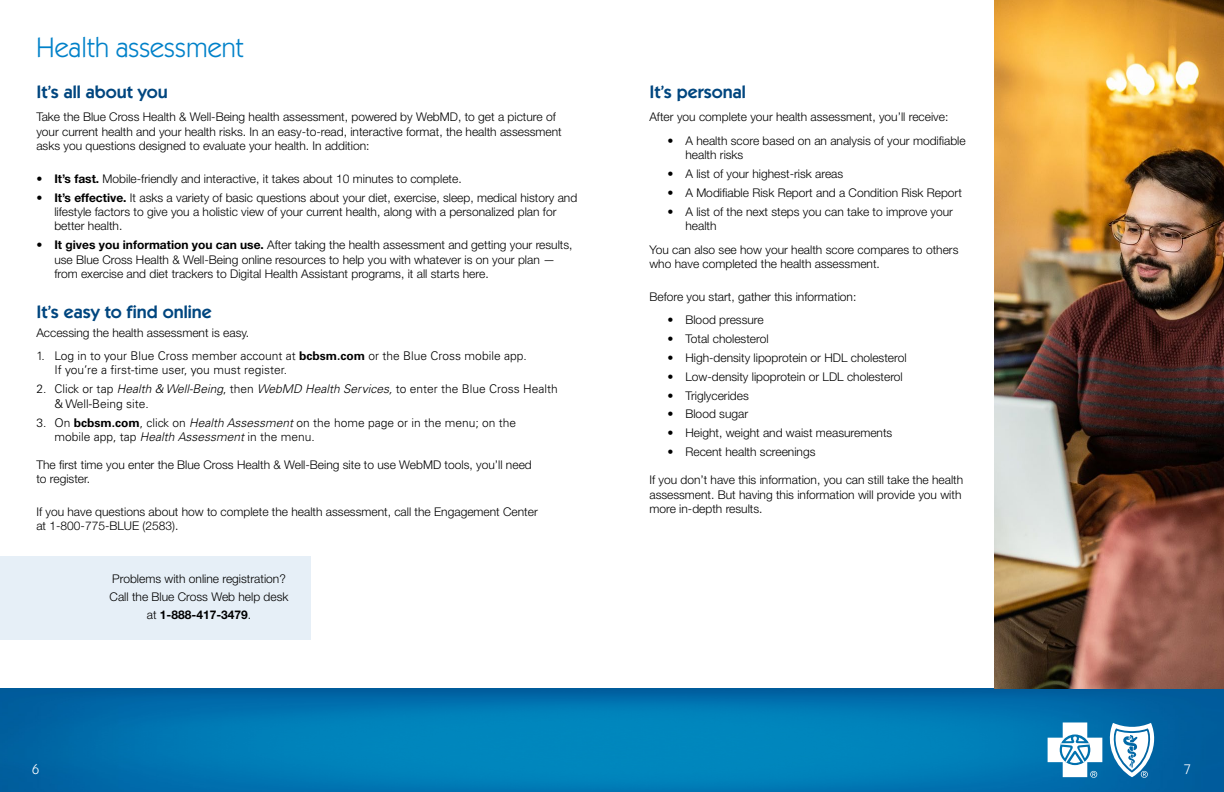
<style>
.page{position:relative;width:1224px;height:792px;background:#fff}
.page>*{position:absolute;margin:0;border:0;box-sizing:border-box;transform-origin:0 0}
.t1{font:28px "ITC Kabel Std";color:#0081c9}
.t2{font:600 18px "ITC Kabel Std";color:#00467f}
.t3{font:14px "ITC Kabel Std";color:#fff}
.t4{font:300 12px/14.4px "Helvetica Neue LT Std";color:#000}
.t5{font:300 12px/14.4px "Univers LT Std";color:#000}
.s1{font-weight:700}
.s2{font-style:italic}
</style>
<div class="page">
<img style="left:0;top:688px;width:1224px;height:104px">
<svg style="left:1048px;top:722px;width:112px;height:56px"></svg>
<img style="left:995px;top:0;width:229px;height:688px">
<div style="left:0;top:557px;width:311px;height:83px;background:#e6eff7"></div>
<h1 class="t1" style="left:36px;top:31px;width:209px">Health assessment</h1>
<h2 class="t2" style="left:36px;top:81px;width:133px">It’s all about you</h2>
<p class="t4" style="left:36px;top:110px;width:527px">Take the Blue Cross Health &amp; Well-Being health assessment, powered by WebMD, to get a picture of your current health and your health risks. In an easy-to-read, interactive format, the health assessment asks you questions designed to evaluate your health. In addition:</p>
<p class="t4" style="left:36px;top:171px;width:427px"><span class="s1">• It’s fast.</span> Mobile-friendly and interactive, it takes about 10 minutes to complete.</p>
<p class="t4" style="left:54px;top:190px;width:524px;text-indent:-18px"><span class="s1">• It’s effective.</span> It asks a variety of basic questions about your diet, exercise, sleep, medical history and lifestyle factors to give you a holistic view of your current health, along with a personalized plan for better health.</p>
<p class="t4" style="left:54px;top:238px;width:520px;text-indent:-18px"><span class="s1">• It gives you information you can use.</span> After taking the health assessment and getting your results, use Blue Cross Health &amp; Well-Being online resources to help you with whatever is on your plan — from exercise and diet trackers to Digital Health Assistant programs, it all starts here.</p>
<h2 class="t2" style="left:36px;top:301px;width:177px">It’s easy to find online</h2>
<p class="t4" style="left:36px;top:325px;width:214px">Accessing the health assessment is easy.</p>
<p class="t5" style="left:54px;top:349px;width:474px;text-indent:-18px">1. Log in to your Blue Cross member account at <span class="s1">bcbsm.com</span> or the Blue Cross mobile app.<br>If you’re a first-time user, you must register.</p>
<p class="t5" style="left:54px;top:382px;width:505px;text-indent:-18px">2. Click or tap <span class="s2">Health &amp; Well-Being</span>, then <span class="s2">WebMD Health Services,</span> to enter the Blue Cross Health &amp; Well-Being site.</p>
<p class="t5" style="left:54px;top:415px;width:463px;text-indent:-18px">3. On <span class="s1">bcbsm.com</span>, click on <span class="s2">Health Assessment</span> on the home page or in the menu; on the mobile app, tap <span class="s2">Health Assessment</span> in the menu.</p>
<p class="t4" style="left:36px;top:457px;width:497px">The first time you enter the Blue Cross Health &amp; Well-Being site to use WebMD tools, you’ll need to register.</p>
<p class="t4" style="left:36px;top:504px;width:503px">If you have questions about how to complete the health assessment, call the Engagement Center at 1-800-775-BLUE (2583).</p>
<p class="t4" style="left:110px;top:570px;width:180px;line-height:18px;text-align:center">Problems with online registration?<br>Call the Blue Cross Web help desk at <span class="s1">1-888-417-3479</span>.</p>
<h2 class="t2" style="left:649px;top:81px;width:98px">It’s personal</h2>
<p class="t4" style="left:649px;top:110px;width:300px">After you complete your health assessment, you’ll receive:</p>
<p class="t4" style="left:685px;top:133px;width:282px;text-indent:-18px">• A health score based on an analysis of your modifiable health risks</p>
<p class="t4" style="left:667px;top:166px;width:177px">• A list of your highest-risk areas</p>
<p class="t4" style="left:667px;top:185px;width:296px">• A Modifiable Risk Report and a Condition Risk Report</p>
<p class="t4" style="left:685px;top:204px;width:269px;text-indent:-18px">• A list of the next steps you can take to improve your health</p>
<p class="t4" style="left:649px;top:242px;width:311px">You can also see how your health score compares to others who have completed the health assessment.</p>
<p class="t4" style="left:649px;top:289px;width:208px">Before you start, gather this information:</p>
<p class="t4" style="left:667px;top:312px;width:98px">• Blood pressure</p>
<p class="t4" style="left:667px;top:331px;width:103px">• Total cholesterol</p>
<p class="t4" style="left:667px;top:350px;width:241px">• High-density lipoprotein or HDL cholesterol</p>
<p class="t4" style="left:667px;top:369px;width:237px">• Low-density lipoprotein or LDL cholesterol</p>
<p class="t4" style="left:667px;top:388px;width:83px">• Triglycerides</p>
<p class="t4" style="left:667px;top:407px;width:82px">• Blood sugar</p>
<p class="t4" style="left:667px;top:426px;width:226px">• Height, weight and waist measurements</p>
<p class="t4" style="left:667px;top:445px;width:150px">• Recent health screenings</p>
<p class="t4" style="left:649px;top:472px;width:315px">If you don’t have this information, you can still take the health assessment. But having this information will provide you with more in-depth results.</p>
<p class="t3" style="left:32px;top:761px;width:8px">6</p>
<p class="t3" style="left:1184px;top:761px;width:8px">7</p>
</div>
